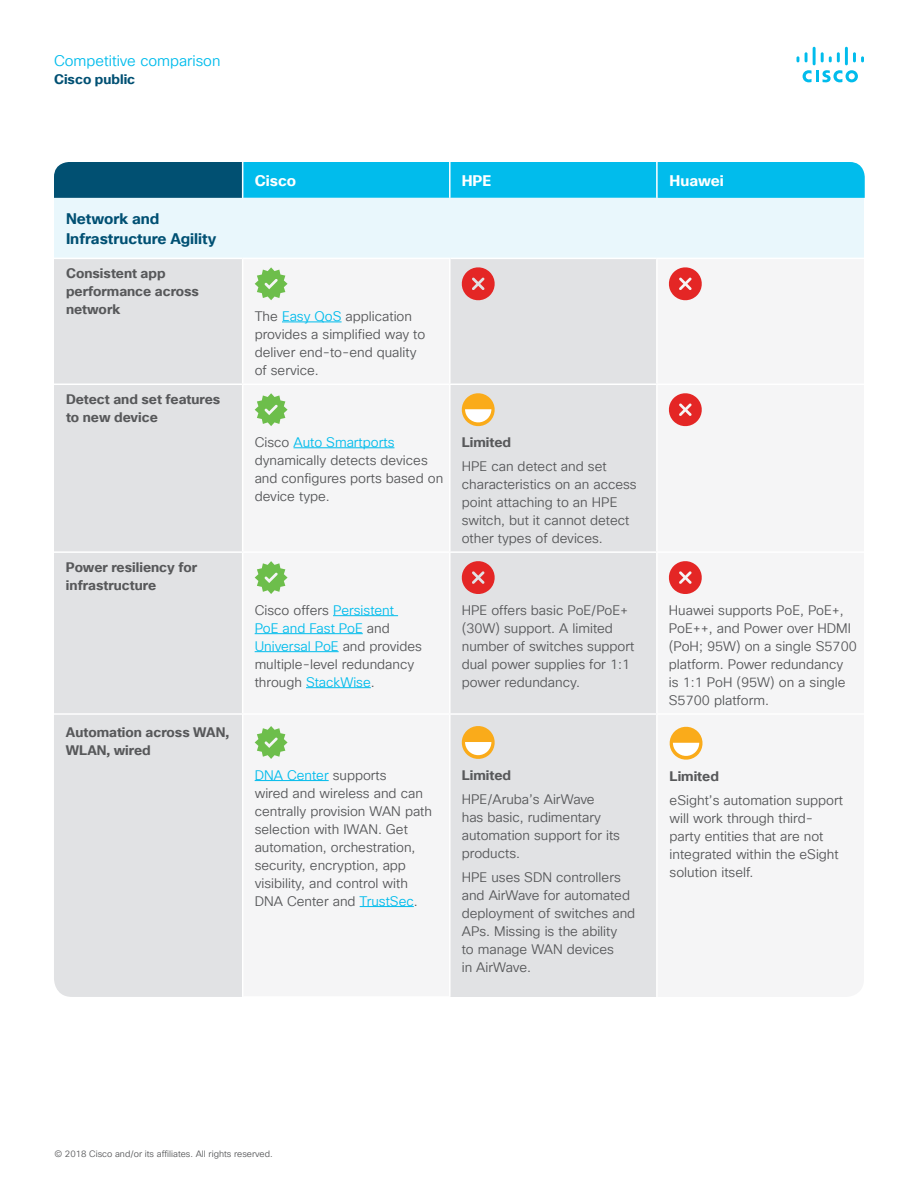
<style>
.page{position:relative;width:918px;height:1188px;background:#fff}
.page>*{position:absolute;margin:0;border:0;box-sizing:border-box;transform-origin:0 0}
.Table_body{font:700 15px/19.5px "Cisco Sans TT";color:#005073}
.t1{font:15px "Cisco Sans TT Light";color:#01bcec}
.Table_Head{font:700 15px "Cisco Sans TT";color:#fff}
.Table_body-2{font:13.5px/18px "Cisco Sans TT Light";color:#57585a}
.Table_body-3{font:700 13.5px/18px "Cisco Sans TT";color:#57585a}
.t2{font:700 13.5px "Cisco Sans TT";color:#005073}
.t3{font:9px "Cisco Sans TT Light";color:#57585a}
.s1{color:#01bcec}
</style>
<div class="page">
<svg style="left:803px;top:70px;width:55px;height:12px"></svg>
<svg style="left:797px;top:56px;width:2px;height:6px"></svg>
<svg style="left:805px;top:52px;width:3px;height:10px"></svg>
<hr style="left:813px;top:47px;width:3px;height:18px;background:#01bcec">
<svg style="left:821px;top:52px;width:19px;height:10px"></svg>
<hr style="left:845px;top:47px;width:3px;height:18px;background:#01bcec">
<svg style="left:853px;top:52px;width:11px;height:10px"></svg>
<div style="left:54px;top:198px;width:810px;height:60px;background:#e9f7fc"></div>
<div style="left:54px;top:259px;width:188px;height:454px;background:#e1e2e4"></div>
<svg style="left:254px;top:259px;width:402px;height:738px;fill:#e1e2e4"></svg>
<hr style="left:54px;top:384px;width:189px;height:1px;background:#fff">
<hr style="left:450px;top:384px;width:207px;height:1px;background:#fff">
<hr style="left:54px;top:551px;width:189px;height:2px;background:#fff">
<hr style="left:450px;top:551px;width:207px;height:2px;background:#fff">
<hr style="left:450px;top:713px;width:207px;height:2px;background:#fff">
<hr style="left:449px;top:259px;width:2px;height:125px;background:#fff">
<hr style="left:449px;top:385px;width:2px;height:166px;background:#fff">
<hr style="left:449px;top:553px;width:2px;height:160px;background:#fff">
<hr style="left:449px;top:715px;width:2px;height:281px;background:#fff">
<hr style="left:243px;top:384px;width:207px;height:1px;background:#fff">
<hr style="left:243px;top:551px;width:207px;height:2px;background:#fff">
<hr style="left:243px;top:713px;width:207px;height:2px;background:#fff">
<hr style="left:242px;top:996px;width:209px;height:2px;background:#fff">
<svg style="left:54px;top:162px;width:811px;height:36px;background:#04a4d0"></svg>
<hr style="left:282px;top:322px;width:60px;height:1px;background:#01bcec">
<svg style="left:255px;top:267px;width:33px;height:33px"></svg>
<svg style="left:460px;top:266px;width:36px;height:36px"></svg>
<svg style="left:668px;top:267px;width:34px;height:34px"></svg>
<hr style="left:293px;top:448px;width:101px;height:1px;background:#01bcec">
<svg style="left:255px;top:393px;width:33px;height:33px"></svg>
<svg style="left:460px;top:392px;width:36px;height:36px"></svg>
<svg style="left:668px;top:393px;width:34px;height:34px"></svg>
<hr style="left:333px;top:615px;width:65px;height:1px;background:#01bcec">
<hr style="left:255px;top:633px;width:108px;height:1px;background:#01bcec">
<hr style="left:255px;top:651px;width:84px;height:1px;background:#01bcec">
<hr style="left:306px;top:687px;width:65px;height:1px;background:#01bcec">
<svg style="left:255px;top:561px;width:33px;height:33px"></svg>
<svg style="left:460px;top:560px;width:36px;height:36px"></svg>
<svg style="left:668px;top:561px;width:34px;height:33px"></svg>
<div style="left:54px;top:715px;width:188px;height:282px;background:#e1e2e4"></div>
<hr style="left:255px;top:780px;width:74px;height:1px;background:#01bcec">
<hr style="left:360px;top:906px;width:54px;height:1px;background:#01bcec">
<svg style="left:255px;top:726px;width:33px;height:33px"></svg>
<svg style="left:460px;top:724px;width:36px;height:37px"></svg>
<svg style="left:669px;top:726px;width:34px;height:34px"></svg>
<p class="t1" style="left:54px;top:51px;width:168px">Competitive comparison</p>
<p class="t2" style="left:54px;top:70px;width:83px">Cisco public</p>
<p class="Table_body" style="left:66px;top:210px;width:152px">Network and<br>Infrastructure Agility</p>
<p class="Table_body-3" style="left:66px;top:265px;width:135px">Consistent app performance across network</p>
<p class="Table_body-3" style="left:66px;top:390px;width:156px">Detect and set features to new device</p>
<p class="Table_body-3" style="left:66px;top:558px;width:133px">Power resiliency for infrastructure</p>
<p class="Table_body-3" style="left:66px;top:724px;width:165px">Automation across WAN,<br>WLAN, wired</p>
<p class="Table_Head" style="left:255px;top:171px;width:43px">Cisco</p>
<p class="Table_Head" style="left:462px;top:171px;width:31px">HPE</p>
<p class="Table_Head" style="left:670px;top:171px;width:56px">Huawei</p>
<p class="Table_body-2" style="left:255px;top:308px;width:172px">The <span class="s1">Easy QoS</span> application provides a simplified way to deliver end-to-end quality of service.</p>
<p class="Table_body-2" style="left:255px;top:434px;width:190px">Cisco <span class="s1">Auto Smartports </span>dynamically detects devices and configures ports based on device type.</p>
<p class="Table_body-3" style="left:462px;top:434px;width:51px">Limited</p>
<p class="Table_body-2" style="left:462px;top:458px;width:176px">HPE can detect and set characteristics on an access point attaching to an HPE switch, but it cannot detect other types of devices.</p>
<p class="Table_body-2" style="left:255px;top:602px;width:169px">Cisco offers <span class="s1">Persistent<br>PoE and Fast PoE</span> and<br><span class="s1">Universal PoE</span> and provides multiple-level redundancy through <span class="s1">StackWise</span>.</p>
<p class="Table_body-2" style="left:462px;top:602px;width:174px">HPE offers basic PoE/PoE+ (30W) support. A limited number of switches support dual power supplies for 1:1 power redundancy.</p>
<p class="Table_body-2" style="left:669px;top:602px;width:189px">Huawei supports PoE, PoE+,<br>PoE++, and Power over HDMI (PoH; 95W) on a single S5700 platform. Power redundancy<br>is 1:1 PoH (95W) on a single<br>S5700 platform.</p>
<p class="Table_body-2" style="left:255px;top:767px;width:179px"><span class="s1">DNA Center</span> supports<br>wired and wireless and can centrally provision WAN path selection with IWAN. Get automation, orchestration, security, encryption, app visibility, and control with<br>DNA Center and <span class="s1">TrustSec</span>.</p>
<p class="Table_body-3" style="left:462px;top:766px;width:51px">Limited</p>
<p class="Table_body-2" style="left:462px;top:791px;width:160px">HPE/Aruba’s AirWave<br>has basic, rudimentary automation support for its products.</p>
<p class="Table_body-2" style="left:462px;top:869px;width:175px">HPE uses SDN controllers and AirWave for automated deployment of switches and<br>APs. Missing is the ability<br>to manage WAN devices<br>in AirWave.</p>
<p class="Table_body-3" style="left:670px;top:767px;width:51px">Limited</p>
<p class="Table_body-2" style="left:670px;top:791px;width:175px">eSight’s automation support will work through third&shy;party entities that are not integrated within the eSight solution itself.</p>
<p class="t3" style="left:54px;top:1148px;width:220px">© 2018 Cisco and/or its affiliates. All rights reserved.</p>
</div>
